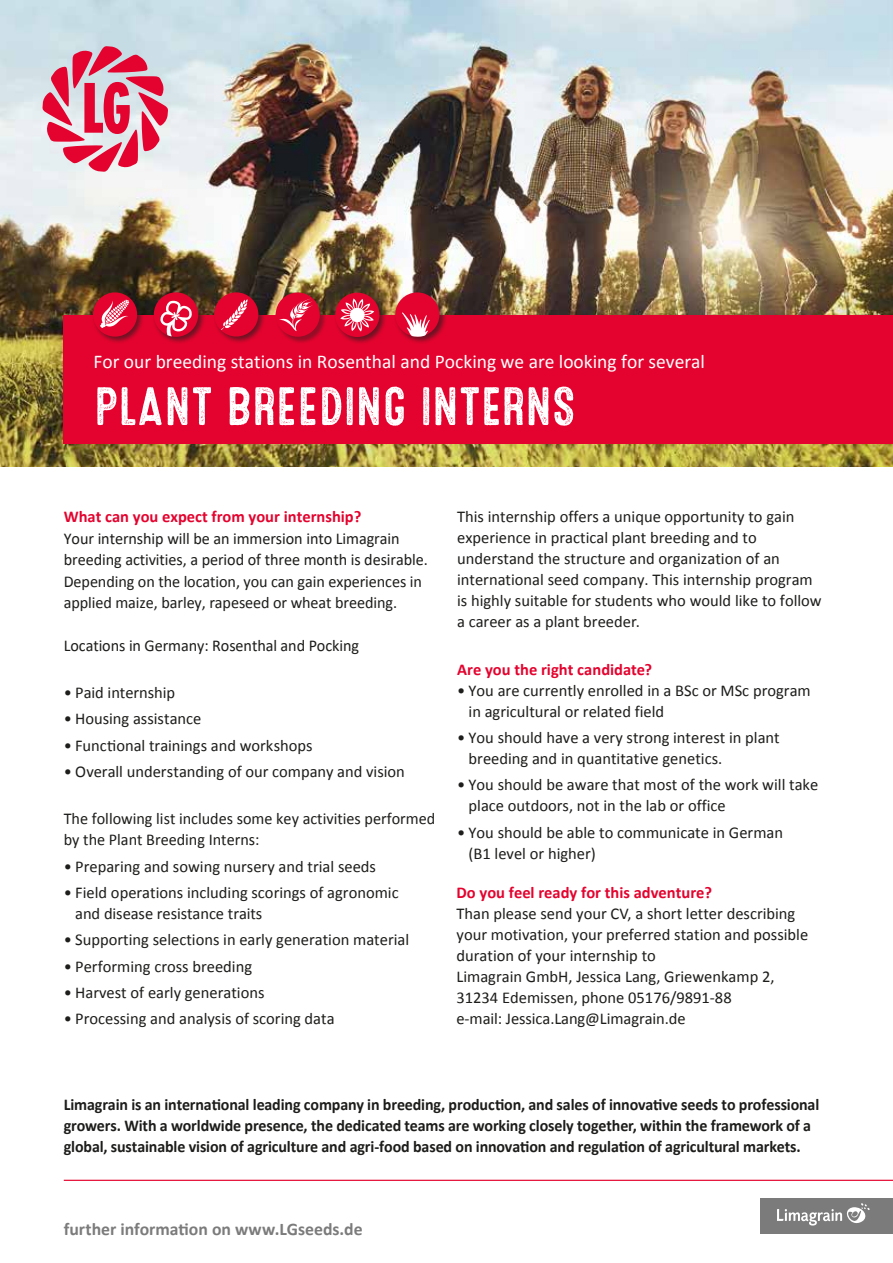
<style>
.page{position:relative;width:893px;height:1263px;background:#fff}
.page>*{position:absolute;margin:0;border:0;box-sizing:border-box;transform-origin:0 0}
.t1{font:54px "Microbrew Three";letter-spacing:-.005em;color:#fff}
.t2{font:19.5px "Calibri";color:#fff}
.t3{font:700 17.7px "Calibri";color:#7c7b7b}
.t4{font:16.5px/21px "Calibri";color:#1d1d1b}
.t5{font:700 16.5px/21px "Calibri";letter-spacing:-.01em;color:#1d1d1b}
.t6{font:700 16.5px "Calibri";color:#e4032e}
</style>
<div class="page">
<img style="left:0;top:0;width:893px;height:466px">
<svg style="left:41px;top:45px;width:129px;height:128px;background:#de8a9e"></svg>
<hr style="left:64px;top:1180px;width:829px;height:1px;background:#e4032e">
<div style="left:760px;top:1198px;width:133px;height:35px;background:#7c7b7b"></div>
<svg style="left:777px;top:1203px;width:93px;height:22px"></svg>
<div style="left:64px;top:316px;width:829px;height:128px;background:#e4032e"></div>
<div style="left:334px;top:292px;width:53px;height:52px;background:#1d1d1b;opacity:.6"></div>
<svg style="left:335px;top:293px;width:44px;height:44px"></svg>
<div style="left:152px;top:291px;width:54px;height:53px;background:#1d1d1b;opacity:.6"></div>
<div style="left:154px;top:292px;width:44px;height:45px;background:#e4032e;border-radius:50%"></div>
<svg style="left:160px;top:301px;width:32px;height:35px"></svg>
<div style="left:213px;top:291px;width:53px;height:53px;background:#1d1d1b;opacity:.6"></div>
<svg style="left:214px;top:292px;width:44px;height:45px"></svg>
<div style="left:394px;top:291px;width:53px;height:53px;background:#1d1d1b;opacity:.6"></div>
<div style="left:395px;top:292px;width:44px;height:45px;background:#e4032e;border-radius:50%"></div>
<svg style="left:402px;top:312px;width:28px;height:25px"></svg>
<div style="left:92px;top:291px;width:53px;height:53px;background:#1d1d1b;opacity:.6"></div>
<div style="left:93px;top:292px;width:44px;height:45px;background:#e4032e;border-radius:50%"></div>
<svg style="left:100px;top:300px;width:29px;height:28px"></svg>
<div style="left:276px;top:293px;width:51px;height:51px;background:#1d1d1b;opacity:.4"></div>
<svg style="left:276px;top:292px;width:44px;height:45px"></svg>
<p class="t2" style="left:94px;top:349px;width:613px">For our breeding stations in Rosenthal and Pocking we are looking for several</p>
<h1 class="t1" style="left:94px;top:376px;width:483px">PLANT BREEDING INTERNS</h1>
<p class="t6" style="left:64px;top:506px;width:299px">What can you expect from your internship?</p>
<p class="t4" style="left:64px;top:527px;width:366px;line-height:21.6px">Your internship will be an immersion into Limagrain breeding activities, a period of three month is desirable.<br>Depending on the location, you can gain experiences in applied maize, barley, rapeseed or wheat breeding.</p>
<p class="t4" style="left:64px;top:635px;width:297px">Locations in Germany: Rosenthal and Pocking</p>
<p class="t4" style="left:64px;top:681px;width:113px">• Paid internship</p>
<p class="t4" style="left:64px;top:707px;width:139px">• Housing assistance</p>
<p class="t4" style="left:64px;top:734px;width:250px">• Functional trainings and workshops</p>
<p class="t4" style="left:64px;top:760px;width:343px">• Overall understanding of our company and vision</p>
<p class="t4" style="left:64px;top:808px;width:373px">The following list includes some key activities performed by the Plant Breeding Interns:</p>
<p class="t4" style="left:64px;top:855px;width:314px">• Preparing and sowing nursery and trial seeds</p>
<p class="t4" style="left:75px;top:881px;width:325px;text-indent:-11px">• Field operations including scorings of agronomic and disease resistance traits</p>
<p class="t4" style="left:64px;top:929px;width:347px">• Supporting selections in early generation material</p>
<p class="t4" style="left:64px;top:955px;width:190px">• Performing cross breeding</p>
<p class="t4" style="left:64px;top:981px;width:202px">• Harvest of early generations</p>
<p class="t4" style="left:64px;top:1007px;width:272px">• Processing and analysis of scoring data</p>
<p class="t4" style="left:457px;top:505px;width:366px">This internship offers a unique opportunity to gain experience in practical plant breeding and to understand the structure and organization of an international seed company. This internship program is highly suitable for students who would like to follow a career as a plant breeder.</p>
<p class="t6" style="left:457px;top:659px;width:197px">Are you the right candidate?</p>
<p class="t4" style="left:469px;top:679px;width:344px;text-indent:-11px">• You are currently enrolled in a BSc or MSc program in agricultural or related field</p>
<p class="t4" style="left:469px;top:726px;width:313px;text-indent:-11px">• You should have a very strong interest in plant breeding and in quantitative genetics.</p>
<p class="t4" style="left:469px;top:774px;width:351px;text-indent:-11px">• You should be aware that most of the work will take place outdoors, not in the lab or office</p>
<p class="t4" style="left:469px;top:821px;width:316px;text-indent:-11px">• You should be able to communicate in German (B1 level or higher)</p>
<p class="t6" style="left:456px;top:882px;width:257px">Do you feel ready for this adventure?</p>
<p class="t4" style="left:456px;top:902px;width:353px">Than please send your CV, a short letter describing your motivation, your preferred station and possible duration of your internship to<br>Limagrain GmbH, Jessica Lang, Griewenkamp 2, 31234 Edemissen, phone 05176/9891-88<br>e-mail: Jessica.Lang@Limagrain.de</p>
<p class="t5" style="left:64px;top:1093px;width:757px">Limagrain is an international leading company in breeding, production, and sales of innovative seeds to professional growers. With a worldwide presence, the dedicated teams are working closely together, within the framework of a global, sustainable vision of agriculture and agri-food based on innovation and regulation of agricultural markets.</p>
<p class="t3" style="left:64px;top:1217px;width:300px">further information on www.LGseeds.de</p>
</div>
